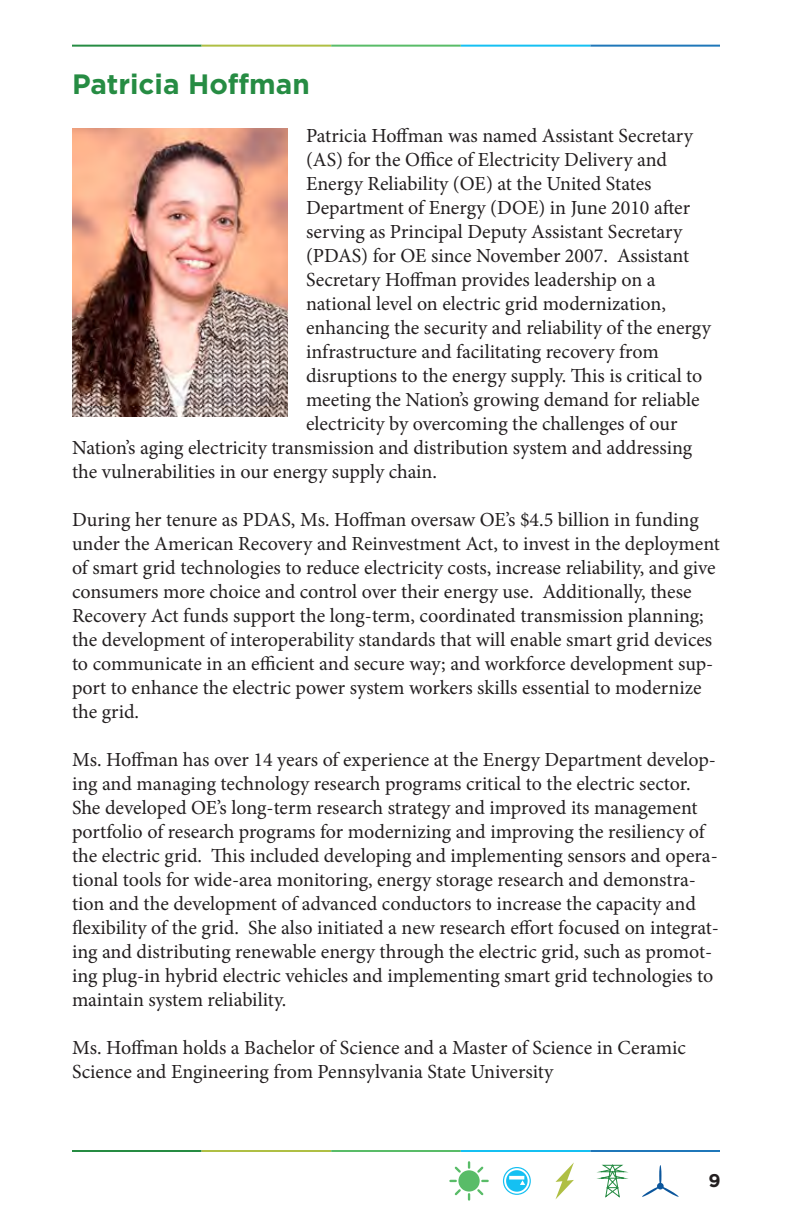
<style>
.page{position:relative;width:792px;height:1224px;background:#fff}
.page>*{position:absolute;margin:0;border:0;box-sizing:border-box;transform-origin:0 0}
.t1{font:700 28px "Gotham";color:#268c43}
.t2{font:20px/24px "Minion Pro";color:#231f20}
.t3{font:700 18.4px "Gotham";color:#231f20}
</style>
<div class="page">
<hr style="left:72px;top:45px;width:130px;height:2px;background:#268c43">
<hr style="left:202px;top:45px;width:129px;height:2px;background:#afbf44">
<hr style="left:331px;top:45px;width:130px;height:2px;background:#59bc68">
<hr style="left:461px;top:45px;width:129px;height:2px;background:#15c0f2">
<hr style="left:590px;top:45px;width:130px;height:2px;background:#1f77b9">
<hr style="left:72px;top:1150px;width:130px;height:2px;background:#268c43">
<hr style="left:202px;top:1150px;width:129px;height:2px;background:#afbf44">
<hr style="left:331px;top:1150px;width:130px;height:2px;background:#59bc68">
<hr style="left:461px;top:1150px;width:129px;height:2px;background:#15c0f2">
<hr style="left:590px;top:1150px;width:130px;height:2px;background:#1f77b9">
<div style="left:503px;top:1167px;width:28px;height:28px;border:1px solid #15c0f2;border-radius:50%"></div>
<svg style="left:506px;top:1170px;width:22px;height:22px"></svg>
<svg style="left:556px;top:1162px;width:18px;height:37px"></svg>
<svg style="left:449px;top:1161px;width:40px;height:40px"></svg>
<svg style="left:597px;top:1164px;width:31px;height:34px"></svg>
<hr style="left:659px;top:1165px;width:2px;height:21px;background:#0b569c;border-radius:50%">
<svg style="left:642px;top:1187px;width:37px;height:10px"></svg>
<div style="left:657px;top:1183px;width:7px;height:6px;background:#0b569c;border-radius:50%"></div>
<img style="left:72px;top:128px;width:216px;height:288px">
<p class="t1" style="left:72px;top:65px;width:239px">Patricia Hoffman</p>
<p class="t2" style="left:306px;top:123px;width:389px">Patricia Hoffman was named Assistant Secretary</p>
<p class="t2" style="left:306px;top:147px;width:363px">(AS) for the Office of Electricity Delivery and</p>
<p class="t2" style="left:306px;top:171px;width:347px">Energy Reliability (OE) at the United States</p>
<p class="t2" style="left:306px;top:195px;width:386px">Department of Energy (DOE) in June 2010 after</p>
<p class="t2" style="left:306px;top:219px;width:378px">serving as Principal Deputy Assistant Secretary</p>
<p class="t2" style="left:306px;top:243px;width:385px">(PDAS) for OE since November 2007. Assistant</p>
<p class="t2" style="left:306px;top:267px;width:351px">Secretary Hoffman provides leadership on a</p>
<p class="t2" style="left:306px;top:291px;width:362px">national level on electric grid modernization,</p>
<p class="t2" style="left:306px;top:315px;width:406px">enhancing the security and reliability of the energy</p>
<p class="t2" style="left:306px;top:339px;width:354px">infrastructure and facilitating recovery from</p>
<p class="t2" style="left:306px;top:363px;width:398px">disruptions to the energy supply. This is critical to</p>
<p class="t2" style="left:306px;top:387px;width:395px">meeting the Nation’s growing demand for reliable</p>
<p class="t2" style="left:306px;top:411px;width:373px">electricity by overcoming the challenges of our</p>
<p class="t2" style="left:72px;top:435px;width:622px">Nation’s aging electricity transmission and distribution system and addressing</p>
<p class="t2" style="left:72px;top:459px;width:367px">the vulnerabilities in our energy supply chain.</p>
<p class="t2" style="left:72px;top:507px;width:650px">During her tenure as PDAS, Ms. Hoffman oversaw OE’s $4.5 billion in funding under the American Recovery and Reinvestment Act, to invest in the deployment of smart grid technologies to reduce electricity costs, increase reliability, and give consumers more choice and control over their energy use. Additionally, these Recovery Act funds support the long-term, coordinated transmission planning; the development of interoperability standards that will enable smart grid devices to communicate in an efficient and secure way; and workforce development sup&shy;port to enhance the electric power system workers skills essential to modernize the grid.</p>
<p class="t2" style="left:72px;top:747px;width:649px">Ms. Hoffman has over 14 years of experience at the Energy Department develop&shy;ing and managing technology research programs critical to the electric sector.<br>She developed OE’s long-term research strategy and improved its management portfolio of research programs for modernizing and improving the resiliency of the electric grid. This included developing and implementing sensors and opera&shy;tional tools for wide-area monitoring, energy storage research and demonstra&shy;tion and the development of advanced conductors to increase the capacity and flexibility of the grid. She also initiated a new research effort focused on integrat&shy;ing and distributing renewable energy through the electric grid, such as promot&shy;ing plug-in hybrid electric vehicles and implementing smart grid technologies to maintain system reliability.</p>
<p class="t2" style="left:72px;top:1035px;width:615px">Ms. Hoffman holds a Bachelor of Science and a Master of Science in Ceramic<br>Science and Engineering from Pennsylvania State University</p>
<p class="t3" style="left:709px;top:1168px;width:14px">9</p>
</div>
